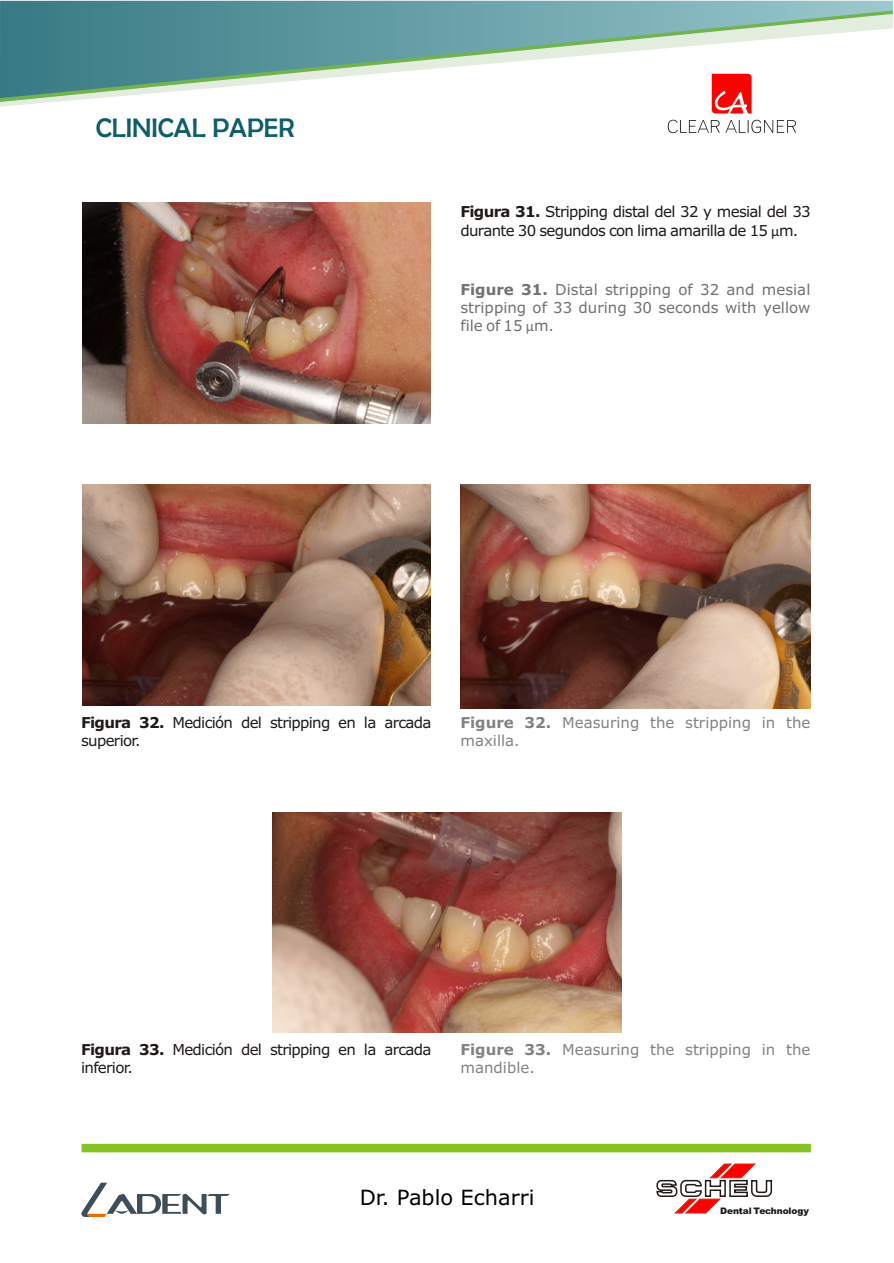
<style>
.page{position:relative;width:894px;height:1263px;background:#fff}
.page>*{position:absolute;margin:0;border:0;box-sizing:border-box;transform-origin:0 0}
.t1{font:27px "Berlin Sans FB";color:#0d5e69}
.t2{font:21px "Verdana";color:#000}
.t3{font:15px/18.3px "Verdana";letter-spacing:-.045em;color:#1f1a17}
.t4{font:15px/18.3px "Verdana";color:#828282}
.t5{font:15px/18.3px "Verdana";color:#737070;text-align:justify}
.t6{font:900 9px "Arial";letter-spacing:-.015em;color:#1f1a17}
.s1{font-weight:700}
.s2{font-family:"Calibri"}
</style>
<div class="page">
<div style="left:82px;top:1144px;width:729px;height:8px;background:#85c226"></div>
<svg style="left:656px;top:1163px;width:117px;height:51px"></svg>
<svg style="left:81px;top:1183px;width:149px;height:34px"></svg>
<svg style="left:712px;top:107px;width:40px;height:7px"></svg>
<svg style="left:668px;top:120px;width:128px;height:13px"></svg>
<svg style="left:0;top:98px;width:752px;height:9px"></svg>
<svg style="left:0;top:1px;width:893px;height:97px"></svg>
<img style="left:82px;top:203px;width:349px;height:220px">
<img style="left:461px;top:484px;width:350px;height:225px">
<img style="left:82px;top:485px;width:349px;height:220px">
<img style="left:273px;top:813px;width:348px;height:220px">
<h1 class="t1" style="left:96px;top:112px;width:200px">CLINICAL PAPER</h1>
<p class="t3" style="left:460px;top:204px;width:352px"><span class="s1">Figura 31.</span> Stripping distal del 32 y mesial del 33 durante 30 segundos con lima amarilla de 15 <span class="s2">µ</span>m.</p>
<p class="t5" style="left:460px;top:281px;width:352px"><span class="s1">Figure 31.</span> Distal stripping of 32 and mesial stripping of 33 during 30 seconds with yellow file of 15 <span class="s2">µ</span>m.</p>
<p class="t3" style="left:81px;top:715px;width:352px"><span class="s1">Figura 32.</span> Medición del stripping en la arcada superior.</p>
<p class="t4" style="left:460px;top:715px;width:352px"><span class="s1">Figure 32.</span> Measuring the stripping in the maxilla.</p>
<p class="t3" style="left:81px;top:1041px;width:352px"><span class="s1">Figura 33.</span> Medición del stripping en la arcada inferior.</p>
<p class="t4" style="left:460px;top:1041px;width:352px"><span class="s1">Figure 33.</span> Measuring the stripping in the mandible.</p>
<h2 class="t2" style="left:360px;top:1189px;width:176px">Dr. Pablo Echarri</h2>
<p class="t6" style="left:720px;top:1207px;width:90px">Dental Technology</p>
</div>
